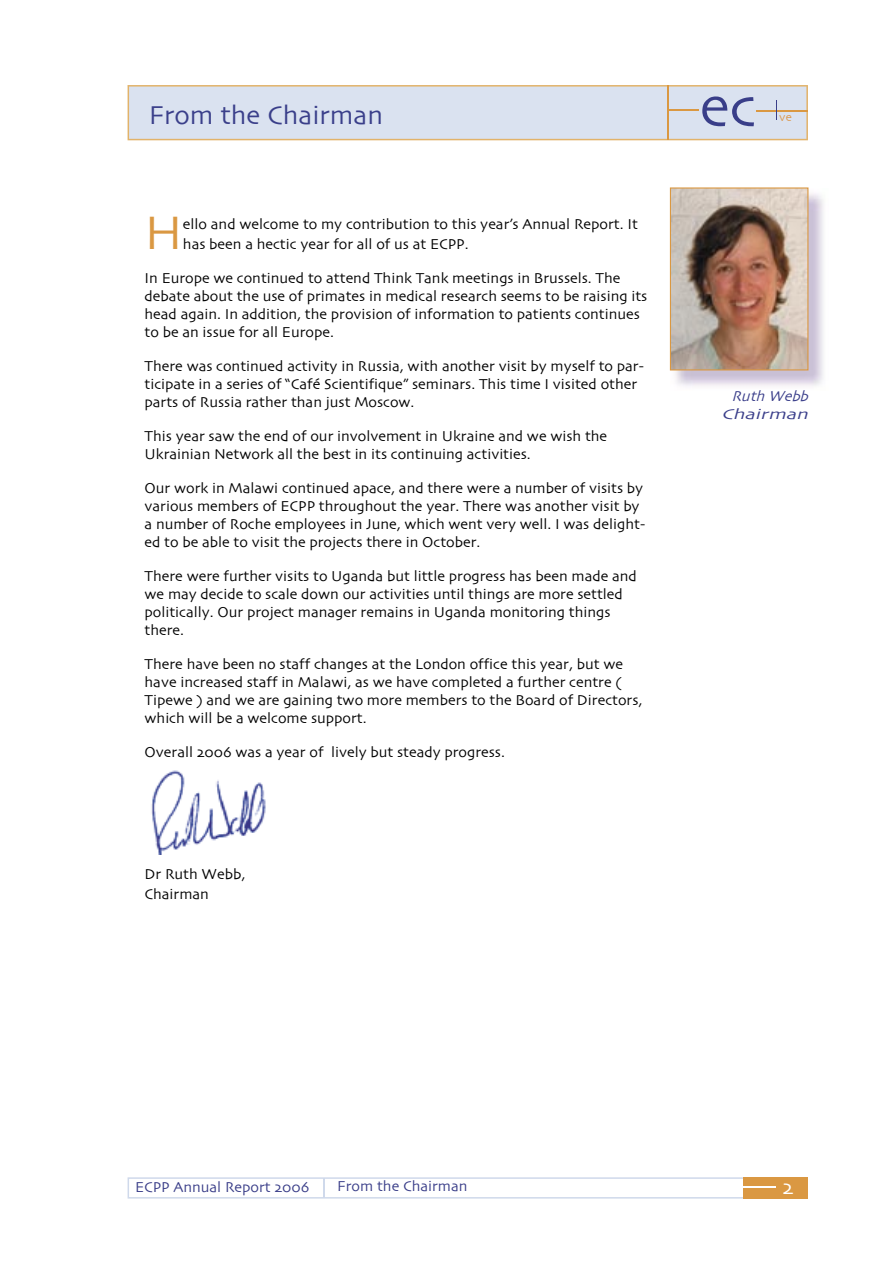
<style>
.page{position:relative;width:893px;height:1263px;background:#fff}
.page>*{position:absolute;margin:0;border:0;box-sizing:border-box;transform-origin:0 0}
.t1{font:58.5px "Skia CC";color:#393e89}
.t2{font:49.2px "Skia CC";color:#da9842}
.t3{font:27px "Skia CC";color:#3a3f8a}
.t4{font:21px "Skia CC";color:#fff}
.t5{font:15px/18px "Skia CC";color:#000}
.t6{font:15px "Skia CC";color:#393d88}
.t7{font:italic 15px/18px "Skia CC";color:#3a3e8a;text-align:right}
.t8{font:12px "Skia CC";color:#da974c}
</style>
<div class="page">
<svg style="left:128px;top:1177px;width:616px;height:21px"></svg>
<div style="left:744px;top:1177px;width:64px;height:22px;background:#da9842"></div>
<hr style="left:743px;top:1186px;width:33px;height:2px;background:#fff">
<svg style="left:128px;top:85px;width:680px;height:55px;background:#dadee7"></svg>
<hr style="left:323px;top:1178px;width:2px;height:20px;background:#cfd9eb">
<img style="left:671px;top:188px;width:153px;height:198px">
<img style="left:670px;top:187px;width:138px;height:183px">
<img style="left:151px;top:770px;width:115px;height:85px">
<h3 class="t3" style="left:149px;top:100px;width:236px">From the Chairman</h3>
<h1 class="t1" style="left:700px;top:75px;width:58px">ec</h1>
<p class="t8" style="left:779px;top:110px;width:14px">ve</p>
<h2 class="t2" style="left:145px;top:206px;width:40px">H</h2>
<p class="t5" style="left:183px;top:214px;width:456px;line-height:19.8px">ello and welcome to my contribution to this year’s Annual Report. It has been a hectic year for all of us at ECPP.</p>
<p class="t5" style="left:145px;top:269px;width:504px">In Europe we continued to attend Think Tank meetings in Brussels. The debate about the use of primates in medical research seems to be raising its head again. In addition, the provision of information to patients continues to be an issue for all Europe.</p>
<p class="t5" style="left:145px;top:357px;width:501px">There was continued activity in Russia, with another visit by myself to par&shy;ticipate in a series of “Café Scientifique” seminars. This time I visited other parts of Russia rather than just Moscow.</p>
<p class="t5" style="left:145px;top:427px;width:464px">This year saw the end of our involvement in Ukraine and we wish the<br>Ukrainian Network all the best in its continuing activities.</p>
<p class="t5" style="left:145px;top:479px;width:502px">Our work in Malawi continued apace, and there were a number of visits by various members of ECPP throughout the year. There was another visit by a number of Roche employees in June, which went very well. I was delight&shy;ed to be able to visit the projects there in October.</p>
<p class="t5" style="left:145px;top:567px;width:494px">There were further visits to Uganda but little progress has been made and we may decide to scale down our activities until things are more settled politically. Our project manager remains in Uganda monitoring things there.</p>
<p class="t5" style="left:145px;top:655px;width:499px">There have been no staff changes at the London office this year, but we have increased staff in Malawi, as we have completed a further centre ( Tipewe ) and we are gaining two more members to the Board of Directors, which will be a welcome support.</p>
<p class="t5" style="left:145px;top:743px;width:362px">Overall 2006 was a year of lively but steady progress.</p>
<p class="t5" style="left:145px;top:865px;width:102px;line-height:19.8px">Dr Ruth Webb,<br>Chairman</p>
<p class="t7" style="left:721px;top:387px;width:93px">Ruth Webb<br>Chairman</p>
<p class="t6" style="left:135px;top:1179px;width:176px">ECPP Annual Report 2006</p>
<p class="t6" style="left:337px;top:1178px;width:132px">From the Chairman</p>
<h3 class="t4" style="left:783px;top:1176px;width:12px">2</h3>
</div>
